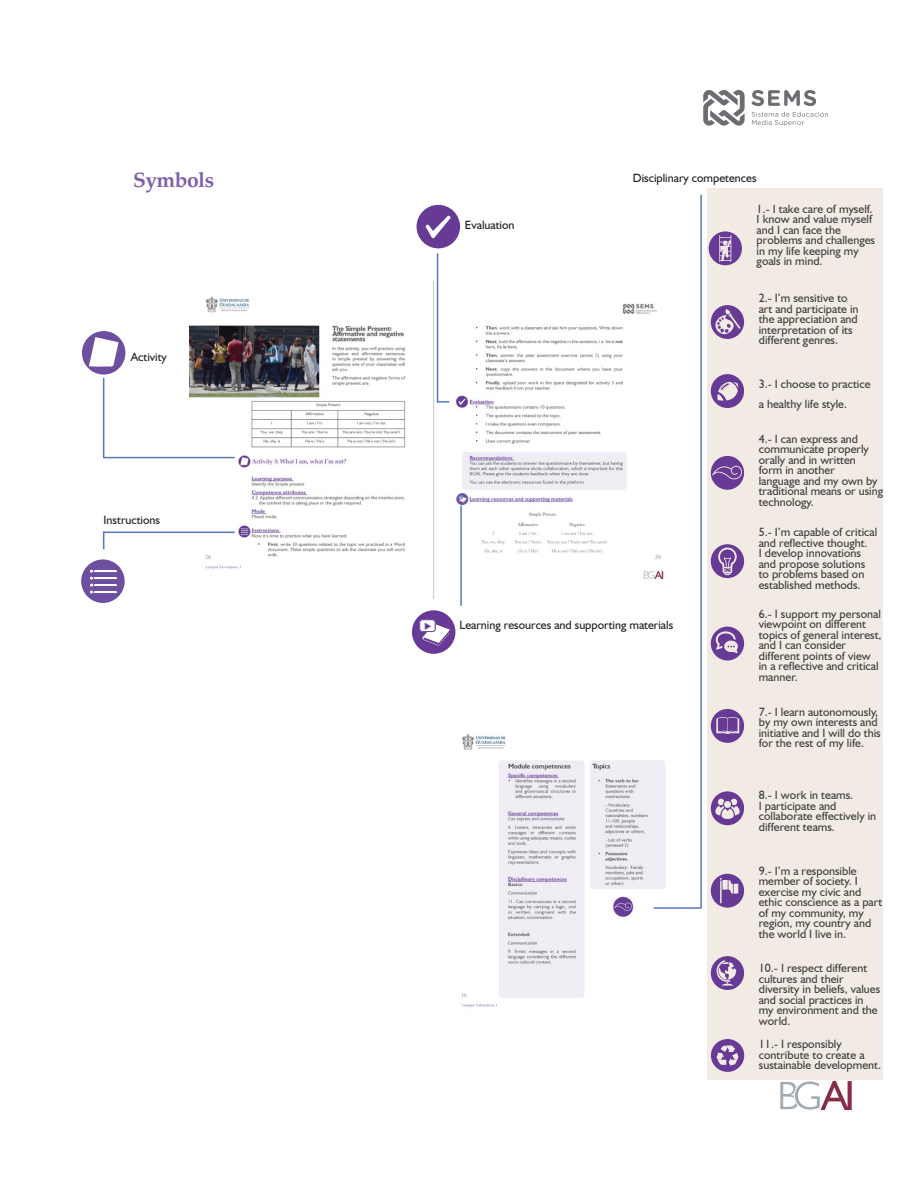
<style>
.page{position:relative;width:915px;height:1191px;background:#fff}
.page>*{position:absolute;margin:0;border:0;box-sizing:border-box;transform-origin:0 0}
.subtitulo1{font:700 21px "Palatino";letter-spacing:-.025em;color:#7d5ea8}
.competencias_simbolo{font:12px/10.5px "Humanist 521 BT";color:#3e3e3f}
.List_Paragraph{font:12px "Humanist 521 BT";color:#231f20}
</style>
<div class="page">
<svg style="left:703px;top:90px;width:41px;height:36px"></svg>
<svg style="left:751px;top:90px;width:64px;height:16px"></svg>
<svg style="left:751px;top:112px;width:76px;height:14px"></svg>
<svg style="left:778px;top:1079px;width:73px;height:32px"></svg>
<img style="left:461px;top:734px;width:228px;height:273px">
<img style="left:190px;top:281px;width:474px;height:317px">
<svg style="left:103px;top:533px;width:1px;height:16px"></svg>
<hr style="left:103px;top:378px;width:1px;height:79px;background:#5679bd">
<hr style="left:653px;top:907px;width:48px;height:1px;background:#5679bd">
<div style="left:416px;top:205px;width:44px;height:43px;background:#673a96;border-radius:50%"></div>
<svg style="left:425px;top:215px;width:25px;height:23px"></svg>
<div style="left:412px;top:610px;width:43px;height:44px;background:#673a96;border-radius:50%"></div>
<div style="left:419px;top:620px;width:16px;height:11px;background:#fff;border-radius:3px"></div>
<div style="left:419px;top:619px;width:16px;height:12px;border:1px solid #6d4e9f;border-radius:3px"></div>
<svg style="left:422px;top:623px;width:27px;height:22px"></svg>
<hr style="left:700px;top:195px;width:1px;height:713px;background:#5679bd">
<hr style="left:436px;top:253px;width:2px;height:149px;background:#5679bd">
<hr style="left:103px;top:531px;width:131px;height:2px;background:#5679bd">
<hr style="left:103px;top:457px;width:131px;height:1px;background:#5679bd">
<div style="left:81px;top:559px;width:44px;height:44px;background:#6d4e9f;border-radius:50%"></div>
<div style="left:94px;top:570px;width:23px;height:2px;border:2px solid #fff"></div>
<div style="left:94px;top:577px;width:23px;height:2px;border:2px solid #fff"></div>
<div style="left:94px;top:584px;width:23px;height:2px;border:2px solid #fff"></div>
<div style="left:94px;top:591px;width:23px;height:2px;border:2px solid #fff"></div>
<svg style="left:90px;top:569px;width:3px;height:24px"></svg>
<hr style="left:460px;top:505px;width:1px;height:101px;background:#5679bd">
<div style="left:82px;top:331px;width:43px;height:43px;background:#6d4e9f;border-radius:50%"></div>
<svg style="left:89px;top:337px;width:29px;height:30px"></svg>
<div style="left:707px;top:188px;width:175px;height:891px;background:#f2ebe3"></div>
<svg style="left:708px;top:231px;width:33px;height:34px"></svg>
<svg style="left:710px;top:305px;width:33px;height:34px"></svg>
<svg style="left:710px;top:374px;width:33px;height:34px"></svg>
<svg style="left:710px;top:456px;width:33px;height:34px"></svg>
<svg style="left:710px;top:544px;width:33px;height:34px"></svg>
<svg style="left:710px;top:626px;width:33px;height:34px"></svg>
<svg style="left:710px;top:709px;width:33px;height:34px"></svg>
<svg style="left:710px;top:791px;width:33px;height:34px"></svg>
<svg style="left:710px;top:873px;width:33px;height:34px"></svg>
<svg style="left:710px;top:956px;width:33px;height:34px"></svg>
<svg style="left:710px;top:1039px;width:34px;height:32px"></svg>
<p class="subtitulo1" style="left:133px;top:162px;width:82px">Symbols</p>
<p class="List_Paragraph" style="left:632px;top:170px;width:125px">Disciplinary competences</p>
<p class="List_Paragraph" style="left:131px;top:349px;width:38px">Activity</p>
<p class="List_Paragraph" style="left:104px;top:513px;width:58px">Instructions</p>
<p class="List_Paragraph" style="left:465px;top:217px;width:51px">Evaluation</p>
<p class="List_Paragraph" style="left:459px;top:618px;width:215px">Learning resources and supporting materials</p>
<p class="competencias_simbolo" style="left:756px;top:203px;width:120px">1.- I take care of myself.<br>I know and value myself and I can face the problems and challenges in my life keeping my goals in mind.</p>
<p class="competencias_simbolo" style="left:758px;top:293px;width:101px">2.- I’m sensitive to art and participate in the appreciation and interpretation of its different genres.</p>
<p class="competencias_simbolo" style="left:758px;top:379px;width:113px">3.- I choose to practice</p>
<p class="competencias_simbolo" style="left:758px;top:399px;width:90px">a healthy life style.</p>
<p class="competencias_simbolo" style="left:758px;top:433px;width:126px">4.- I can express and communicate properly orally and in written<br>form in another<br>language and my own by traditional means or using technology.</p>
<p class="competencias_simbolo" style="left:758px;top:527px;width:120px">5.- I’m capable of critical and reflective thought.<br>I develop innovations and propose solutions to problems based on established methods.</p>
<p class="competencias_simbolo" style="left:758px;top:608px;width:124px">6.- I support my personal viewpoint on different topics of general interest, and I can consider different points of view in a reflective and critical manner.</p>
<p class="competencias_simbolo" style="left:758px;top:706px;width:123px">7.- I learn autonomously, by my own interests and initiative and I will do this for the rest of my life.</p>
<p class="competencias_simbolo" style="left:758px;top:789px;width:119px">8.- I work in teams.<br>I participate and collaborate effectively in different teams.</p>
<p class="competencias_simbolo" style="left:758px;top:865px;width:125px">9.- I’m a responsible member of society. I exercise my civic and ethic conscience as a part of my community, my region, my country and the world I live in.</p>
<p class="competencias_simbolo" style="left:758px;top:962px;width:123px">10.- I respect different cultures and their diversity in beliefs, values and social practices in my environment and the world.</p>
<p class="competencias_simbolo" style="left:758px;top:1038px;width:124px">11.- I responsibly contribute to create a sustainable development.</p>
</div>
